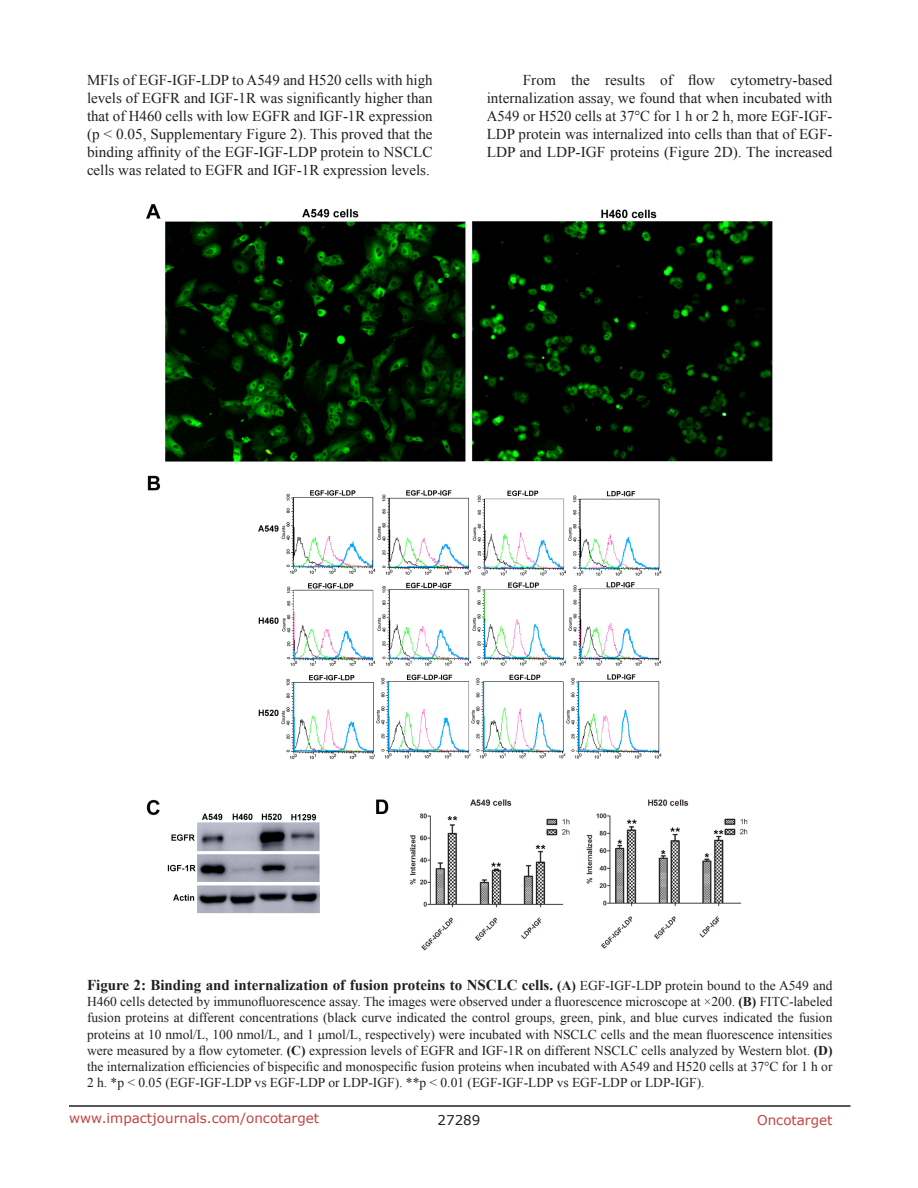
<style>
.page{position:relative;width:918px;height:1188px;background:#fff}
.page>*{position:absolute;margin:0;border:0;box-sizing:border-box;transform-origin:0 0}
.BodyText{font:15px/18px "Times New Roman";color:#231f20;text-align:justify}
.figuretext{font:700 15px "Times New Roman";color:#231f20}
.figuretext-2{font:13.5px/16.2px "Times New Roman";color:#231f20;text-align:justify}
.t1{font:13.5px "Verdana";color:#c24141}
.t2{font:13.5px "Verdana";color:#231f20}
.s1{font-size:13.5px}
.s2{font-weight:400;font-size:13.5px}
.s3{font-weight:700}
</style>
<div class="page">
<hr style="left:69px;top:1105px;width:781px;height:2px;background:#231f20">
<img style="left:146px;top:204px;width:627px;height:747px">
<p class="BodyText" style="left:87px;top:71px;width:347px">MFIs of EGF-IGF-LDP to A549 and H520 cells with high levels of EGFR and IGF-1R was significantly higher than that of H460 cells with low EGFR and IGF-1R expression (p &lt; 0.05, Supplementary Figure 2). This proved that the binding affinity of the EGF-IGF-LDP protein to NSCLC cells was related to EGFR and IGF-1R expression levels.</p>
<p class="BodyText" style="left:487px;top:71px;width:347px;text-indent:36px">From the results of flow cytometry-based internalization assay, we found that when incubated with A549 or H520 cells at 37°C for 1 h or 2 h, more EGF-IGF-LDP protein was internalized into cells than that of EGF-LDP and LDP-IGF proteins (Figure 2D). The increased</p>
<p class="figuretext" style="left:87px;top:975px;width:747px">Figure 2: Binding and internalization of fusion proteins to NSCLC cells. <span class="s1">(A)</span> <span class="s2">EGF-IGF-LDP protein bound to the A549 and</span></p>
<p class="figuretext-2" style="left:87px;top:993px;width:747px">H460 cells detected by immunofluorescence assay. The images were observed under a fluorescence microscope at ×200. <span class="s3">(B)</span> FITC-labeled fusion proteins at different concentrations (black curve indicated the control groups, green, pink, and blue curves indicated the fusion proteins at 10 nmol/L, 100 nmol/L, and 1 μmol/L, respectively) were incubated with NSCLC cells and the mean fluorescence intensities were measured by a flow cytometer. <span class="s3">(C)</span> expression levels of EGFR and IGF-1R on different NSCLC cells analyzed by Western blot. <span class="s3">(D) </span>the internalization efficiencies of bispecific and monospecific fusion proteins when incubated with A549 and H520 cells at 37°C for 1 h or 2 h. *p &lt; 0.05 (EGF-IGF-LDP vs EGF-LDP or LDP-IGF). **p &lt; 0.01 (EGF-IGF-LDP vs EGF-LDP or LDP-IGF).</p>
<p class="t1" style="left:69px;top:1109px;width:252px">www.impactjournals.com/oncotarget</p>
<p class="t2" style="left:438px;top:1111px;width:44px">27289</p>
<p class="t1" style="left:757px;top:1111px;width:77px">Oncotarget</p>
</div>
